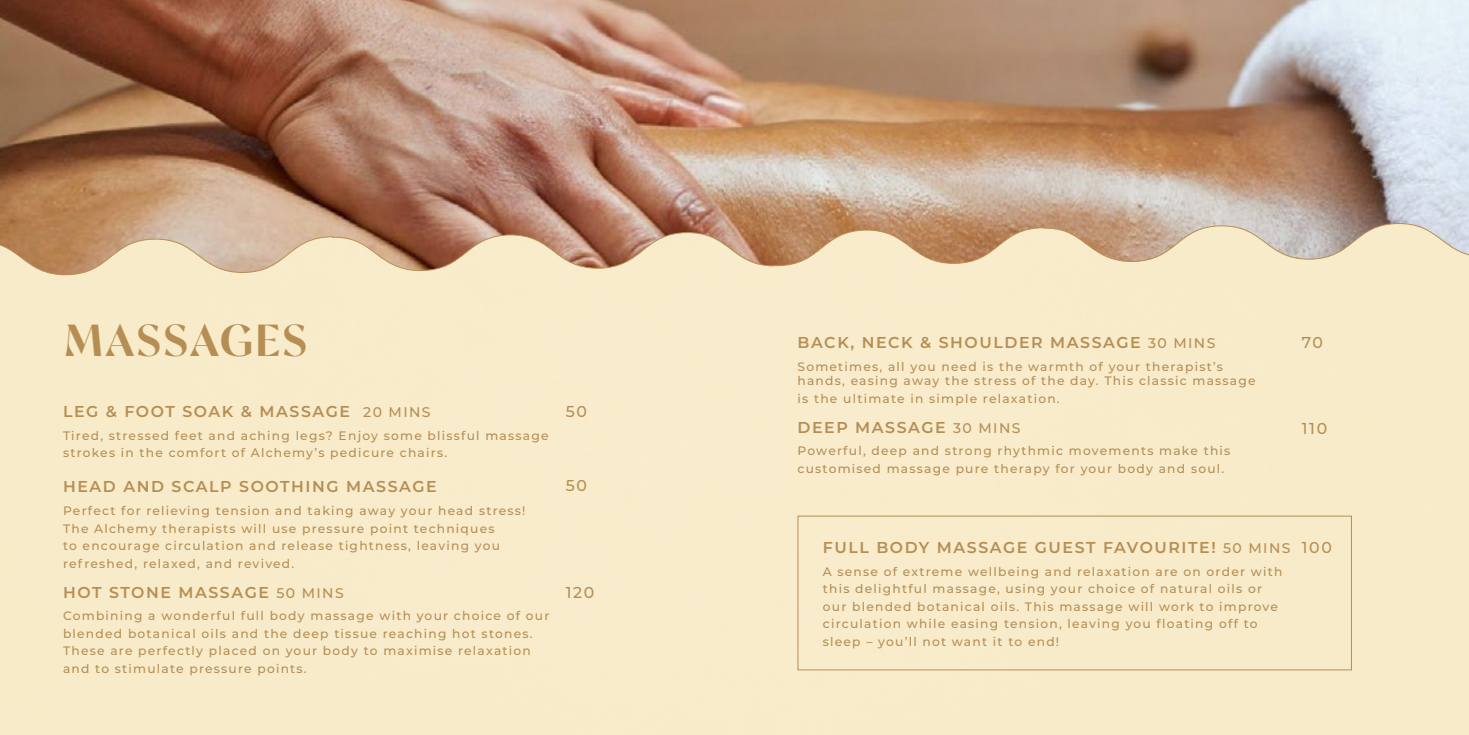
<style>
.page{position:relative;width:1469px;height:735px;background:#fff}
.page>*{position:absolute;margin:0;border:0;box-sizing:border-box;transform-origin:0 0}
.t1{font:44.8px "Tangerine";letter-spacing:.05em;color:#b68e54}
.t2{font:600 15.75px "Montserrat";letter-spacing:.1em;color:#b68e54}
.t3{font:500 15.75px "Montserrat";letter-spacing:.1em;color:#b68e54}
.t4{font:500 12.25px/17.5px "Montserrat";letter-spacing:.1em;color:#b68e54}
.s1{font-weight:500;font-size:14px}
</style>
<div class="page">
<div style="left:0;top:0;width:1468px;height:734px;background:#f8ebcb"></div>
<img style="left:0;top:0;width:1468px;height:276px">
<div style="left:797px;top:515px;width:554px;height:155px;border:1px solid #b68e54"></div>
<h1 class="t1" style="left:65px;top:312px;width:244px">MASSAGES</h1>
<p class="t2" style="left:63px;top:400px;width:369px">LEG &amp; FOOT SOAK &amp; MASSAGE <span class="s1">20 MINS</span></p>
<p class="t4" style="left:63px;top:426px;width:487px">Tired, stressed feet and aching legs? Enjoy some blissful massage strokes in the comfort of Alchemy’s pedicure chairs.</p>
<p class="t2" style="left:63px;top:475px;width:375px">HEAD AND SCALP SOOTHING MASSAGE</p>
<p class="t4" style="left:63px;top:501px;width:464px">Perfect for relieving tension and taking away your head stress!<br>The Alchemy therapists will use pressure point techniques<br>to encourage circulation and release tightness, leaving you refreshed, relaxed, and revived.</p>
<p class="t2" style="left:63px;top:580px;width:282px">HOT STONE MASSAGE <span class="s1">50 MINS</span></p>
<p class="t4" style="left:63px;top:606px;width:488px">Combining a wonderful full body massage with your choice of our blended botanical oils and the deep tissue reaching hot stones.<br>These are perfectly placed on your body to maximise relaxation and to stimulate pressure points.</p>
<p class="t3" style="left:566px;top:400px;width:23px">50</p>
<p class="t3" style="left:566px;top:474px;width:23px">50</p>
<p class="t3" style="left:566px;top:580px;width:30px">120</p>
<p class="t2" style="left:797px;top:331px;width:419px">BACK, NECK &amp; SHOULDER MASSAGE <span class="s1">30 MINS</span></p>
<p class="t4" style="left:797px;top:358px;width:460px;line-height:14.7px">Sometimes, all you need is the warmth of your therapist’s hands, easing away the stress of the day. This classic massage</p>
<p class="t4" style="left:797px;top:389px;width:264px">is the ultimate in simple relaxation.</p>
<p class="t2" style="left:797px;top:415px;width:224px">DEEP MASSAGE <span class="s1">30 MINS</span></p>
<p class="t4" style="left:797px;top:441px;width:434px">Powerful, deep and strong rhythmic movements make this customised massage pure therapy for your body and soul.</p>
<p class="t3" style="left:1301px;top:331px;width:23px">70</p>
<p class="t3" style="left:1301px;top:417px;width:27px">110</p>
<p class="t2" style="left:822px;top:536px;width:469px">FULL BODY MASSAGE GUEST FAVOURITE! <span class="s1">50 MINS</span></p>
<p class="t4" style="left:822px;top:562px;width:461px">A sense of extreme wellbeing and relaxation are on order with this delightful massage, using your choice of natural oils or our blended botanical oils. This massage will work to improve circulation while easing tension, leaving you floating off to sleep – you’ll not want it to end!</p>
<p class="t3" style="left:1301px;top:536px;width:31px">100</p>
</div>
